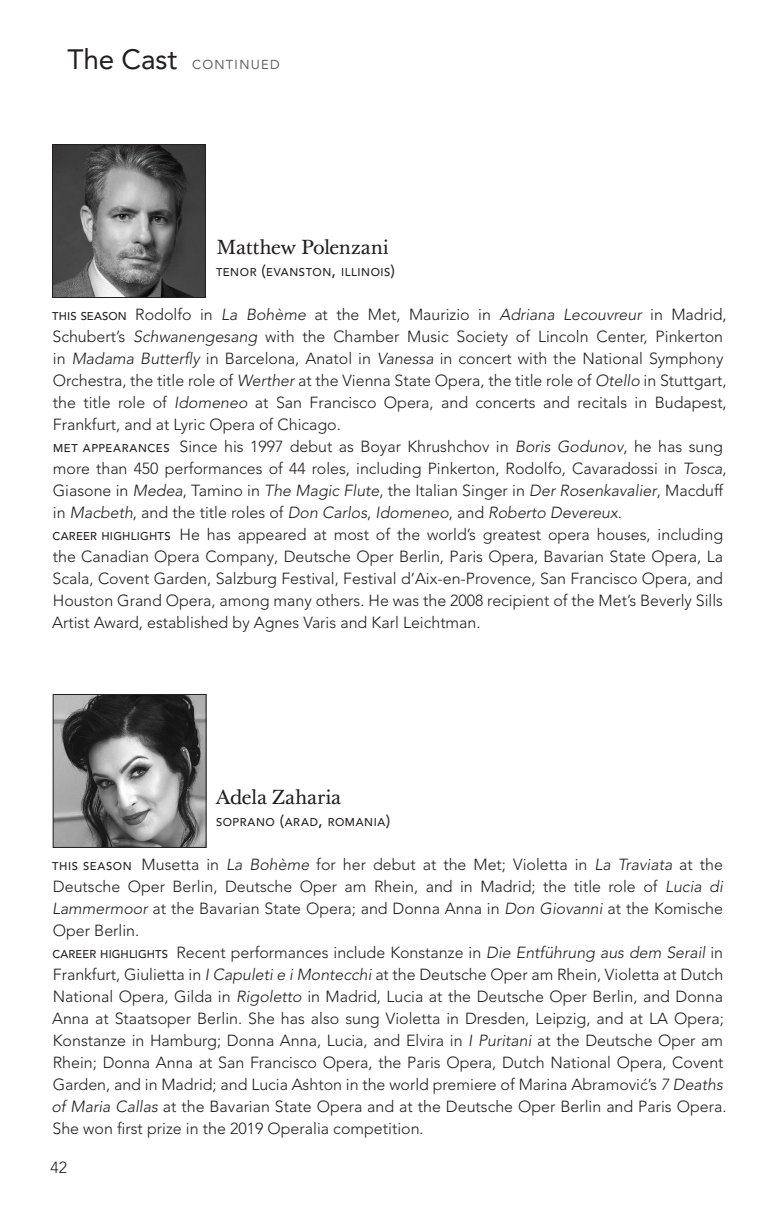
<style>
.page{position:relative;width:774px;height:1224px;background:#fff}
.page>*{position:absolute;margin:0;border:0;box-sizing:border-box;transform-origin:0 0}
.t1{font:20px "Baskerville Ten Pro";letter-spacing:-.015em;color:#231f20}
.No_Spacing{font:300 16px/22px "Avenir LT Pro";color:#231f20}
._5_Donor_A_head_NEW{font:13px "Avenir LT Pro";letter-spacing:.1em;color:#636366}
.No_Spacing-2{font:500 11.2px "Avenir LT Pro";letter-spacing:.05em;color:#231f20}
.s1{font-size:28px;color:#231f20}
.s2{font-size:16px}
.s3{font-weight:500;font-size:11.2px}
.s4{font-style:italic}
</style>
<div class="page">
<img style="left:55px;top:696px;width:150px;height:150px">
<div style="left:53px;top:694px;width:154px;height:154px;border:1px solid #231f20"></div>
<img style="left:54px;top:146px;width:150px;height:150px">
<div style="left:52px;top:144px;width:154px;height:154px;border:1px solid #231f20"></div>
<p class="_5_Donor_A_head_NEW" style="left:68px;top:57px;width:214px"><span class="s1">The Cast</span> CONTINUED</p>
<p class="t1" style="left:216px;top:234px;width:174px">Matthew Polenzani</p>
<p class="No_Spacing-2" style="left:216px;top:265px;width:180px">TENOR <span class="s2">(</span>EVANSTON<span class="s2">,</span> ILLINOIS<span class="s2">)</span></p>
<p class="No_Spacing" style="left:52px;top:304px;width:676px"><span class="s3">THIS SEASON</span> Rodolfo in <span class="s4">La Bohème</span> at the Met, Maurizio in <span class="s4">Adriana Lecouvreur</span> in Madrid, Schubert’s <span class="s4">Schwanengesang</span> with the Chamber Music Society of Lincoln Center, Pinkerton in <span class="s4">Madama Butterfly</span> in Barcelona, Anatol in <span class="s4">Vanessa</span> in concert with the National Symphony Orchestra, the title role of <span class="s4">Werther</span> at the Vienna State Opera, the title role of <span class="s4">Otello</span> in Stuttgart, the title role of <span class="s4">Idomeneo</span> at San Francisco Opera, and concerts and recitals in Budapest, Frankfurt, and at Lyric Opera of Chicago.</p>
<p class="No_Spacing" style="left:53px;top:436px;width:676px"><span class="s3">MET APPEARANCES</span> Since his 1997 debut as Boyar Khrushchov in <span class="s4">Boris Godunov</span>, he has sung more than 450 performances of 44 roles, including Pinkerton, Rodolfo, Cavaradossi in <span class="s4">Tosca</span>, Giasone in <span class="s4">Medea</span>, Tamino in <span class="s4">The Magic Flute</span>, the Italian Singer in <span class="s4">Der Rosenkavalier</span>, Macduff in <span class="s4">Macbeth</span>, and the title roles of <span class="s4">Don Carlos</span>, <span class="s4">Idomeneo</span>, and <span class="s4">Roberto Devereux</span>.</p>
<p class="No_Spacing" style="left:52px;top:524px;width:673px;text-align:justify"><span class="s3">CAREER HIGHLIGHTS</span> He has appeared at most of the world’s greatest opera houses, including the Canadian Opera Company, Deutsche Oper Berlin, Paris Opera, Bavarian State Opera, La Scala, Covent Garden, Salzburg Festival, Festival d’Aix-en-Provence, San Francisco Opera, and Houston Grand Opera, among many others. He was the 2008 recipient of the Met’s Beverly Sills Artist Award, established by Agnes Varis and Karl Leichtman.</p>
<p class="t1" style="left:216px;top:784px;width:127px">Adela Zaharia</p>
<p class="No_Spacing-2" style="left:216px;top:815px;width:176px">SOPRANO <span class="s2">(</span>ARAD<span class="s2">,</span> ROMANIA<span class="s2">)</span></p>
<p class="No_Spacing" style="left:52px;top:854px;width:673px;text-align:justify"><span class="s3">THIS SEASON</span> Musetta in <span class="s4">La Bohème</span> for her debut at the Met; Violetta in <span class="s4">La Traviata</span> at the Deutsche Oper Berlin, Deutsche Oper am Rhein, and in Madrid; the title role of <span class="s4">Lucia di Lammermoor</span> at the Bavarian State Opera; and Donna Anna in <span class="s4">Don Giovanni</span> at the Komische Oper Berlin.</p>
<p class="No_Spacing" style="left:51px;top:942px;width:677px"><span class="s3">CAREER HIGHLIGHTS</span> Recent performances include Konstanze in <span class="s4">Die Entführung aus dem Serail</span> in Frankfurt, Giulietta in <span class="s4">I Capuleti e i Montecchi</span> at the Deutsche Oper am Rhein, Violetta at Dutch National Opera, Gilda in <span class="s4">Rigoletto</span> in Madrid, Lucia at the Deutsche Oper Berlin, and Donna Anna at Staatsoper Berlin. She has also sung Violetta in Dresden, Leipzig, and at LA Opera; Konstanze in Hamburg; Donna Anna, Lucia, and Elvira in <span class="s4">I Puritani</span> at the Deutsche Oper am Rhein; Donna Anna at San Francisco Opera, the Paris Opera, Dutch National Opera, Covent Garden, and in Madrid; and Lucia Ashton in the world premiere of Marina Abramović’s <span class="s4">7 Deaths of Maria Callas</span> at the Bavarian State Opera and at the Deutsche Oper Berlin and Paris Opera.<br>She won first prize in the 2019 Operalia competition.</p>
<p class="No_Spacing" style="left:51px;top:1156px;width:18px">42</p>
</div>
